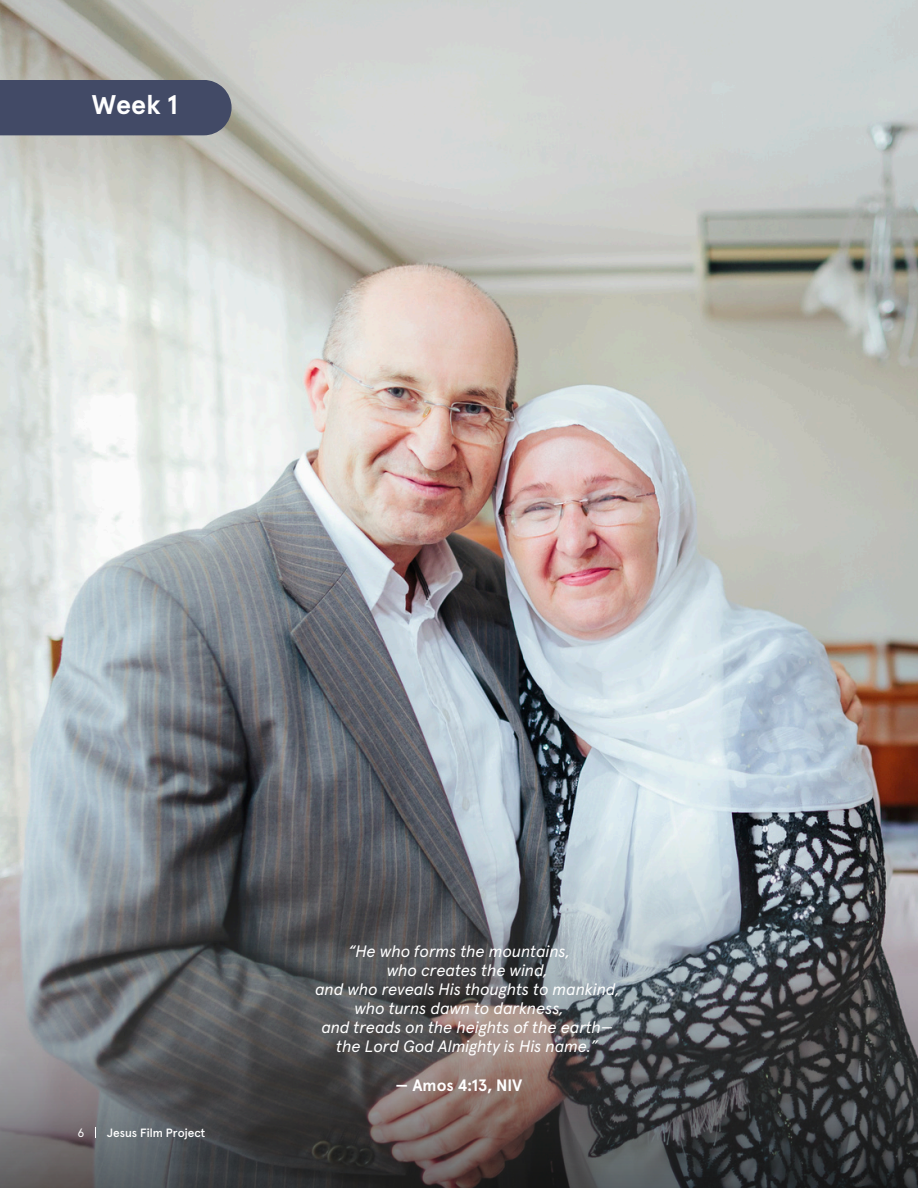
<style>
.page{position:relative;width:918px;height:1188px;background:#fff}
.page>*{position:absolute;margin:0;border:0;box-sizing:border-box;transform-origin:0 0}
.t1{font:700 27px "Apercu Pro";color:#fff}
.t2{font:italic 16.5px "Apercu Pro";color:#fff}
.t3{font:700 16.5px "Apercu Pro";color:#fff}
.t4{font:500 12px "Apercu Pro";color:#fff}
.t5{font:12px "Apercu Pro";color:#fff}
</style>
<div class="page">
<img style="left:0;top:0;width:918px;height:817px">
<svg style="left:0;top:817px;width:918px;height:371px;background:#626467"></svg>
<div style="left:0;top:80px;width:232px;height:55px;background:#424a66"></div>
<h1 class="t1" style="left:92px;top:93px;width:88px">Week 1</h1>
<p class="t5" style="left:78px;top:1127px;width:8px">6</p>
<p class="t4" style="left:107px;top:1127px;width:100px">Jesus Film Project</p>
<p class="t2" style="left:348px;top:944px;width:223px">“He who forms the mountains,</p>
<p class="t2" style="left:387px;top:963px;width:162px">who creates the wind,</p>
<p class="t2" style="left:315px;top:982px;width:306px">and who reveals His thoughts to mankind,</p>
<p class="t2" style="left:354px;top:1001px;width:211px">who turns dawn to darkness,</p>
<p class="t2" style="left:321px;top:1020px;width:293px">and treads on the heights of the earth—</p>
<p class="t2" style="left:336px;top:1039px;width:263px">the Lord God Almighty is His name.”</p>
<p class="t3" style="left:396px;top:1078px;width:128px">— Amos 4:13, NIV</p>
</div>
